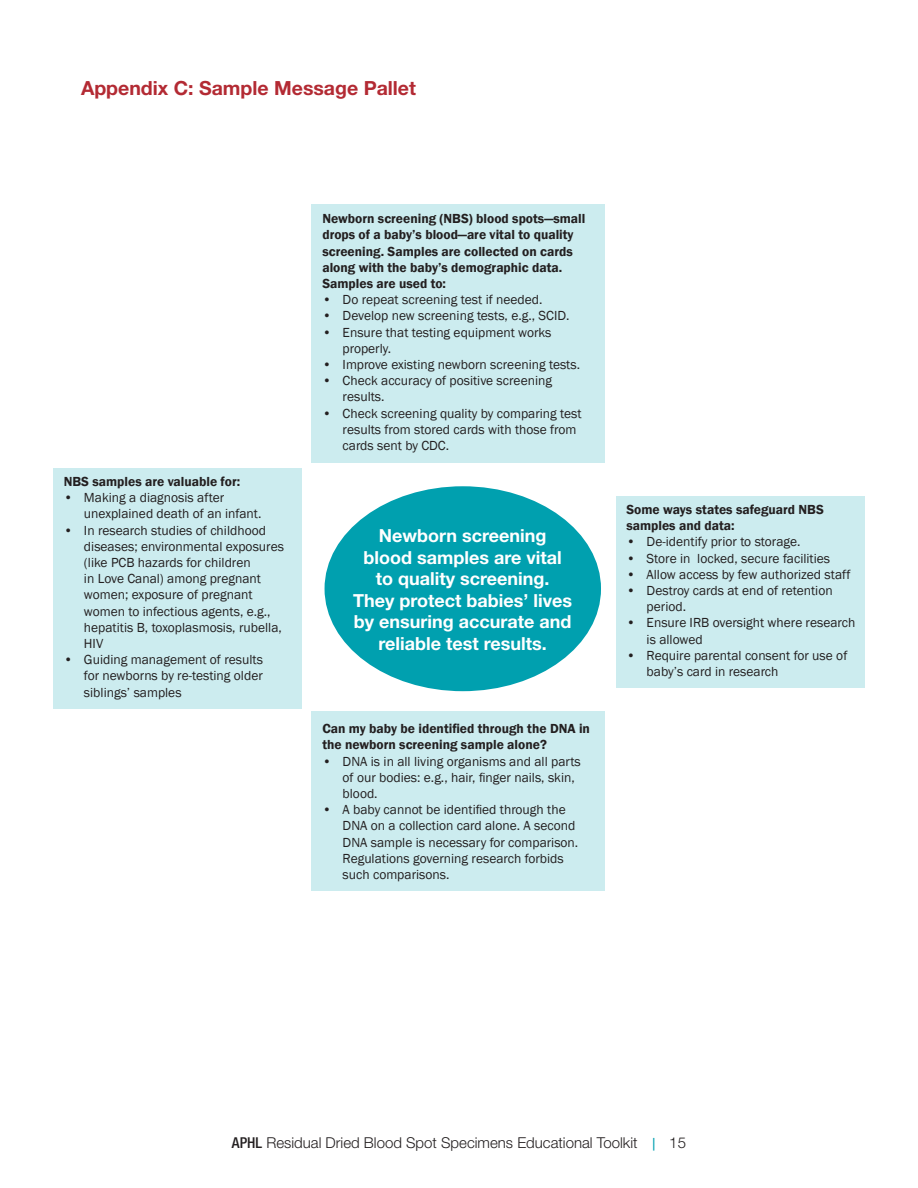
<style>
.page{position:relative;width:918px;height:1188px;background:#fff}
.page>*{position:absolute;margin:0;border:0;box-sizing:border-box;transform-origin:0 0}
.Header_1{font:700 19.5px "Helvetica Neue LT Std";color:#b32a33}
.t1{font:700 18px/21.6px "Helvetica Neue LT Std";color:#fff;text-align:center}
.t2{font:300 15px "Helvetica Neue LT Std";color:#231f20}
.t3{font:13.5px/16.2px "Franklin Gothic";color:#231f20}
.t4{font:600 13.5px/16.2px "Franklin Gothic";color:#231f20}
.s1{font-weight:500;font-stretch:condensed}
.s2{font-family:"Franklin Gothic";font-weight:400;color:#00a0b0}
</style>
<div class="page">
<div style="left:617px;top:496px;width:248px;height:192px;background:#ccecef"></div>
<div style="left:311px;top:711px;width:294px;height:180px;background:#ccecef"></div>
<div style="left:325px;top:486px;width:276px;height:205px;background:#00a0af;border-radius:50%"></div>
<div style="left:53px;top:469px;width:248px;height:240px;background:#ccecef"></div>
<div style="left:311px;top:204px;width:294px;height:259px;background:#ccecef"></div>
<p class="Header_1" style="left:81px;top:76px;width:337px">Appendix C: Sample Message Pallet</p>
<p class="t4" style="left:64px;top:474px;width:178px">NBS samples are valuable for:</p>
<p class="t3" style="left:84px;top:490px;width:179px;text-indent:-20px">• Making a diagnosis after unexplained death of an infant.</p>
<p class="t3" style="left:84px;top:522px;width:202px;text-indent:-20px">• In research studies of childhood diseases; environmental exposures (like PCB hazards for children<br>in Love Canal) among pregnant women; exposure of pregnant women to infectious agents, e.g., hepatitis B, toxoplasmosis, rubella,<br>HIV</p>
<p class="t3" style="left:84px;top:652px;width:180px;text-align:justify;text-indent:-20px">• Guiding management of results for newborns by re-testing older siblings’ samples</p>
<p class="t4" style="left:322px;top:211px;width:264px">Newborn screening (NBS) blood spots—small drops of a baby’s blood—are vital to quality screening. Samples are collected on cards along with the baby’s demographic data.<br>Samples are used to:</p>
<p class="t3" style="left:322px;top:292px;width:222px">• Do repeat screening test if needed.</p>
<p class="t3" style="left:322px;top:308px;width:249px">• Develop new screening tests, e.g., SCID.</p>
<p class="t3" style="left:343px;top:324px;width:210px;text-indent:-20px">• Ensure that testing equipment works properly.</p>
<p class="t3" style="left:322px;top:357px;width:259px">• Improve existing newborn screening tests.</p>
<p class="t3" style="left:343px;top:373px;width:211px;text-indent:-20px">• Check accuracy of positive screening results.</p>
<p class="t3" style="left:343px;top:405px;width:241px;text-indent:-20px">• Check screening quality by comparing test results from stored cards with those from cards sent by CDC.</p>
<p class="t1" style="left:353px;top:524px;width:220px">Newborn screening blood samples are vital to quality screening.<br>They protect babies’ lives by ensuring accurate and reliable test results.</p>
<p class="t4" style="left:322px;top:721px;width:269px">Can my baby be identified through the DNA in the newborn screening sample alone?</p>
<p class="t3" style="left:343px;top:753px;width:240px;text-indent:-20px">• DNA is in all living organisms and all parts of our bodies: e.g., hair, finger nails, skin, blood.</p>
<p class="t3" style="left:343px;top:802px;width:237px;text-indent:-20px">• A baby cannot be identified through the DNA on a collection card alone. A second DNA sample is necessary for comparison.<br>Regulations governing research forbids such comparisons.</p>
<p class="t4" style="left:626px;top:501px;width:199px">Some ways states safeguard NBS samples and data:</p>
<p class="t3" style="left:626px;top:534px;width:176px">• De-identify prior to storage.</p>
<p class="t3" style="left:626px;top:550px;width:205px">• Store in locked, secure facilities</p>
<p class="t3" style="left:626px;top:566px;width:226px">• Allow access by few authorized staff</p>
<p class="t3" style="left:647px;top:583px;width:188px;text-indent:-20px">• Destroy cards at end of retention period.</p>
<p class="t3" style="left:647px;top:615px;width:210px;text-indent:-20px">• Ensure IRB oversight where research is allowed</p>
<p class="t3" style="left:647px;top:647px;width:202px;text-indent:-20px">• Require parental consent for use of baby’s card in research</p>
<p class="t2" style="left:232px;top:1133px;width:456px"><span class="s1">APHL</span> Residual Dried Blood Spot Specimens Educational Toolkit <span class="s2">|</span> 15</p>
</div>
